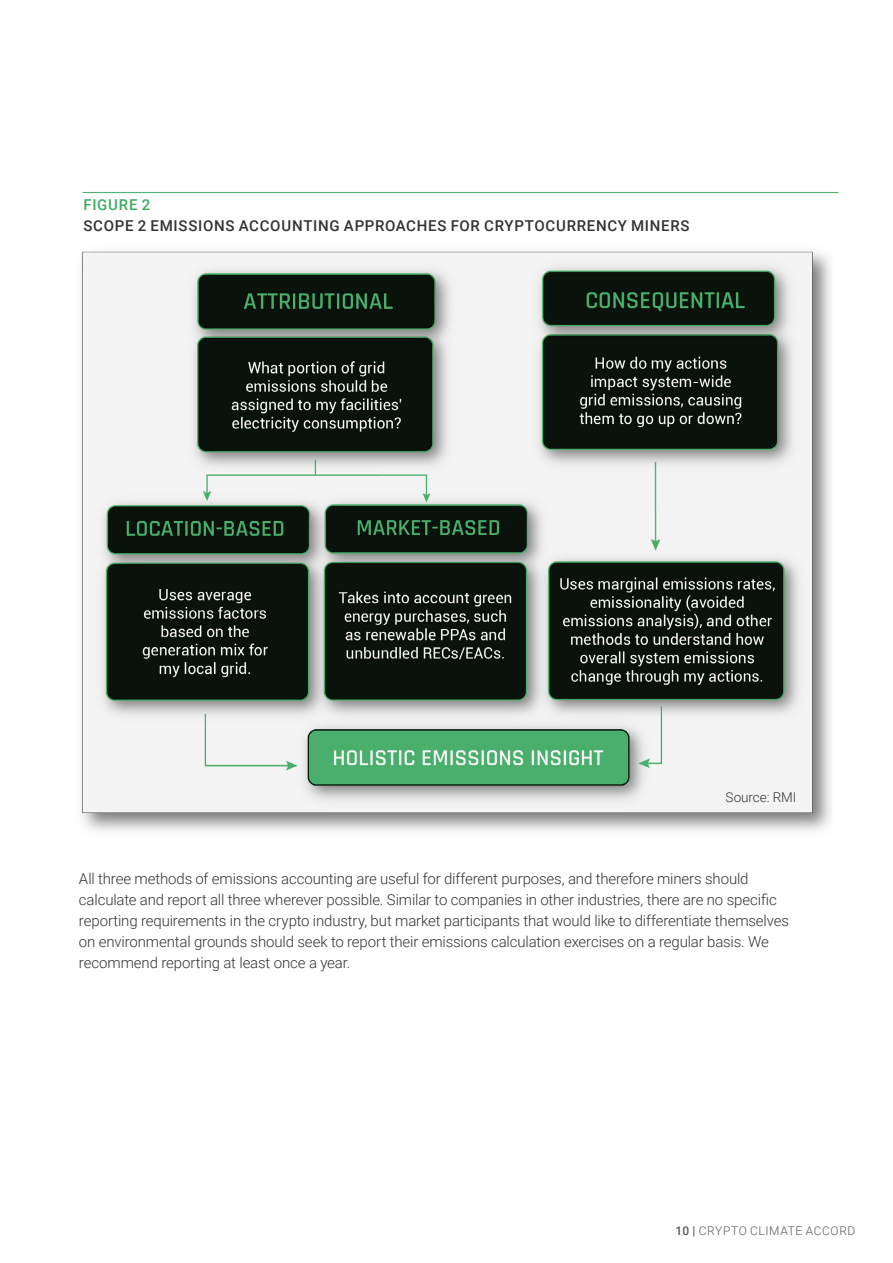
<style>
.page{position:relative;width:893px;height:1263px;background:#fff}
.page>*{position:absolute;margin:0;border:0;box-sizing:border-box;transform-origin:0 0}
.t1{font:300 15px/21px "Roboto";letter-spacing:-.01em;color:#333}
.t2{font:500 15px "Roboto";letter-spacing:.045em;color:#333}
.t3{font:500 15px "Roboto";letter-spacing:.05em;color:#3fab64}
.t4{font:300 13.5px "Roboto";color:#333}
.t5{font:300 12px "Roboto";letter-spacing:.05em;color:#595959}
.s1{font-weight:500}
</style>
<div class="page">
<hr style="left:82px;top:192px;width:756px;height:1px;background:#52b474">
<img style="left:81px;top:251px;width:750px;height:580px">
<p class="t3" style="left:84px;top:194px;width:68px">FIGURE 2</p>
<p class="t2" style="left:84px;top:215px;width:608px">SCOPE 2 EMISSIONS ACCOUNTING APPROACHES FOR CRYPTOCURRENCY MINERS</p>
<p class="t4" style="left:725px;top:788px;width:72px">Source: RMI</p>
<p class="t1" style="left:79px;top:868px;width:711px">All three methods of emissions accounting are useful for different purposes, and therefore miners should calculate and report all three wherever possible. Similar to companies in other industries, there are no specific reporting requirements in the crypto industry, but market participants that would like to differentiate themselves on environmental grounds should seek to report their emissions calculation exercises on a regular basis. We recommend reporting at least once a year.</p>
<p class="t5" style="left:676px;top:1223px;width:181px"><span class="s1">10 |</span> CRYPTO CLIMATE ACCORD</p>
</div>
